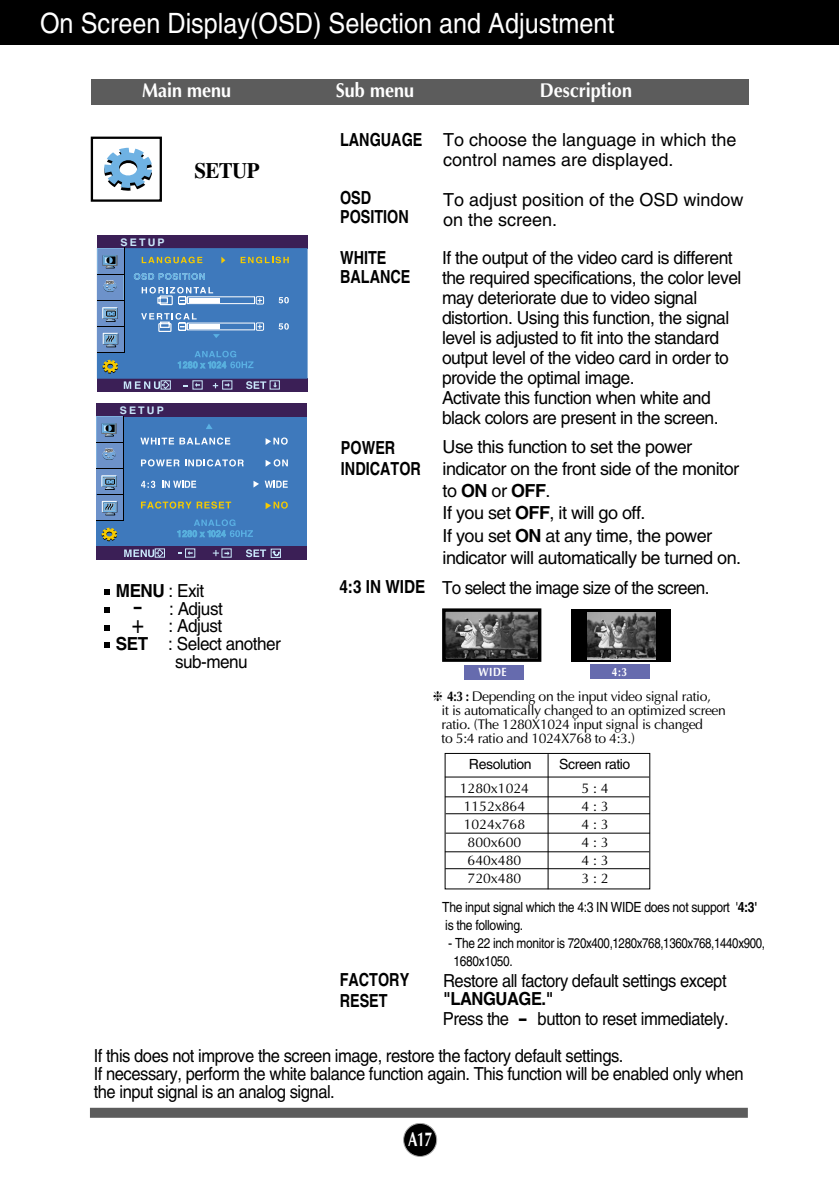
<style>
.page{position:relative;width:839px;height:1189px;background:#fff}
.page>*{position:absolute;margin:0;border:0;box-sizing:border-box;transform-origin:0 0}
.t1{font:28px "Helvetica";color:#fff;scale:.9 1}
.t2{font:28px "Arial";color:#000}
.t3{font:25.4px "Helvetica";color:#000;scale:1.25 1}
.t4{font:25.4px "Helvetica";color:#000;scale:.83 1}
.t5{font:700 22px "Times";letter-spacing:-.025em;color:#000;scale:.95 1}
.t6{font:700 20px "Optima";color:#fff;scale:.9 1}
.t7{font:700 20px "Optima";color:#fff;scale:.7 1}
.t8{font:18px/20px "Helvetica";letter-spacing:-.03em;color:#000}
.t9{font:18px/36.8px "Helvetica";letter-spacing:-.03em;color:#000;scale:.92 1}
.t10{font:18px/20px "Helvetica";color:#000}
.t11{font:18px "Helvetica";letter-spacing:-.03em;color:#000;scale:.95 1}
.t12{font:700 18px/19.2px "Helvetica";color:#000;scale:.8 1}
.t13{font:700 18px "Helvetica";letter-spacing:-.03em;color:#000;scale:.92 1}
.t14{font:14px/18px "Optima";letter-spacing:-.03em;color:#000;text-align:justify}
.t15{font:14px/18px "Helvetica";letter-spacing:-.03em;color:#000;scale:.87 1}
.t16{font:14px/18px "Helvetica";letter-spacing:-.03em;color:#000;scale:.9 1}
.t17{font:14px/18px "Optima";color:#000}
.t18{font:14px "Helvetica";letter-spacing:-.03em;color:#000}
.t19{font:700 12px "Optima";color:#fff;scale:.85 1}
.t20{font:700 10.4px "Helvetica";letter-spacing:.2em;color:#c9e7fa}
.s1{font-weight:700}
</style>
<div class="page">
<div style="left:0;top:0;width:839px;height:45px;background:#000"></div>
<div style="left:403px;top:1123px;width:33px;height:33px;background:#000;border-radius:50%"></div>
<div style="left:403px;top:1123px;width:34px;height:34px;border:2px solid #a5a5a5;border-radius:50%"></div>
<div style="left:97px;top:235px;width:210px;height:13px;background:#3b1f56"></div>
<svg style="left:97px;top:389px;width:210px;height:2px"></svg>
<svg style="left:97px;top:248px;width:210px;height:141px;background:#507fb7"></svg>
<div style="left:96px;top:416px;width:211px;height:131px;background:#3e79bc"></div>
<div style="left:96px;top:403px;width:211px;height:13px;background:#3b1f56"></div>
<div style="left:96px;top:546px;width:211px;height:13px;background:#3b1f56"></div>
<svg style="left:96px;top:460px;width:27px;height:8px"></svg>
<div style="left:97px;top:443px;width:25px;height:24px;background:#6d92ca"></div>
<div style="left:96px;top:468px;width:27px;height:26px;background:#6d92ca"></div>
<div style="left:96px;top:416px;width:27px;height:26px;background:#7fafdd"></div>
<div style="left:97px;top:417px;width:26px;height:25px;background:#6d92ca"></div>
<svg style="left:96px;top:442px;width:27px;height:18px"></svg>
<svg style="left:101px;top:423px;width:15px;height:13px"></svg>
<hr style="left:123px;top:416px;width:1px;height:104px;background:#000">
<hr style="left:123px;top:417px;width:1px;height:104px;background:#000">
<svg style="left:96px;top:468px;width:27px;height:1px"></svg>
<svg style="left:96px;top:476px;width:27px;height:45px"></svg>
<svg style="left:102px;top:528px;width:15px;height:13px"></svg>
<svg style="left:177px;top:519px;width:76px;height:18px"></svg>
<svg style="left:140px;top:437px;width:90px;height:8px"></svg>
<svg style="left:141px;top:459px;width:38px;height:7px"></svg>
<svg style="left:185px;top:459px;width:59px;height:7px"></svg>
<svg style="left:206px;top:424px;width:7px;height:5px"></svg>
<svg style="left:265px;top:437px;width:23px;height:8px"></svg>
<svg style="left:265px;top:459px;width:23px;height:8px"></svg>
<svg style="left:141px;top:501px;width:90px;height:7px"></svg>
<svg style="left:265px;top:501px;width:23px;height:8px"></svg>
<svg style="left:272px;top:550px;width:7px;height:6px"></svg>
<svg style="left:246px;top:549px;width:20px;height:8px"></svg>
<svg style="left:124px;top:548px;width:107px;height:9px"></svg>
<svg style="left:253px;top:481px;width:6px;height:6px"></svg>
<svg style="left:141px;top:481px;width:14px;height:7px"></svg>
<svg style="left:162px;top:481px;width:34px;height:7px"></svg>
<svg style="left:265px;top:481px;width:23px;height:7px"></svg>
<svg style="left:104px;top:148px;width:48px;height:43px"></svg>
<div style="left:91px;top:137px;width:71px;height:65px;border:2px solid #000"></div>
<svg style="left:104px;top:642px;width:6px;height:6px"></svg>
<svg style="left:104px;top:625px;width:6px;height:5px"></svg>
<svg style="left:104px;top:607px;width:6px;height:6px"></svg>
<svg style="left:104px;top:589px;width:6px;height:6px"></svg>
<div style="left:91px;top:79px;width:657px;height:26px;background:#5c5c5c"></div>
<div style="left:90px;top:1107px;width:658px;height:10px;background:#5c5c5c"></div>
<img style="left:446px;top:612px;width:91px;height:46px">
<div style="left:442px;top:608px;width:99px;height:54px;border:3px solid #000"></div>
<div style="left:571px;top:609px;width:100px;height:52px;background:#000"></div>
<img style="left:587px;top:612px;width:68px;height:47px">
<div style="left:464px;top:664px;width:59px;height:15px;background:#666bae"></div>
<div style="left:590px;top:664px;width:59px;height:15px;background:#666bae"></div>
<div style="left:444px;top:753px;width:206px;height:136px;border:1px solid #000"></div>
<hr style="left:445px;top:776px;width:204px;height:1px;background:#000">
<hr style="left:445px;top:796px;width:204px;height:1px;background:#000">
<hr style="left:446px;top:813px;width:204px;height:1px;background:#000">
<hr style="left:446px;top:832px;width:204px;height:1px;background:#000">
<hr style="left:445px;top:851px;width:204px;height:1px;background:#000">
<hr style="left:445px;top:868px;width:204px;height:1px;background:#000">
<hr style="left:547px;top:754px;width:1px;height:135px;background:#000">
<h1 class="t1" style="left:40px;top:13px;width:639px">On Screen Display(OSD) Selection and Adjustment</h1>
<p class="t6" style="left:142px;top:82px;width:100px">Main menu</p>
<p class="t6" style="left:336px;top:82px;width:88px">Sub menu</p>
<p class="t6" style="left:540px;top:82px;width:104px">Description</p>
<p class="t20" style="left:120px;top:238px;width:46px">SETUP</p>
<p class="t5" style="left:194px;top:163px;width:70px">SETUP</p>
<p class="t20" style="left:120px;top:406px;width:46px">SETUP</p>
<p class="t11" style="left:116px;top:584px;width:94px"><span class="s1">MENU</span> : Exit</p>
<p class="t11" style="left:169px;top:602px;width:58px">: Adjust</p>
<p class="t11" style="left:169px;top:619px;width:58px">: Adjust</p>
<p class="t11" style="left:116px;top:637px;width:175px"><span class="s1">SET</span> : Select another</p>
<p class="t11" style="left:175px;top:655px;width:78px">sub-menu</p>
<h2 class="t3" style="left:133px;top:596px;width:10px">-</h2>
<h2 class="t4" style="left:132px;top:614px;width:16px">+</h2>
<p class="t12" style="left:340px;top:132px;width:104px">LANGUAGE</p>
<p class="t12" style="left:340px;top:189px;width:88px">OSD<br>POSITION</p>
<p class="t12" style="left:340px;top:250px;width:89px">WHITE<br>BALANCE</p>
<p class="t12" style="left:341px;top:439px;width:101px;line-height:20.8px">POWER<br>INDICATOR</p>
<p class="t10" style="left:443px;top:131px;width:295px">To choose the language in which the control names are displayed.</p>
<p class="t10" style="left:443px;top:191px;width:302px">To adjust position of the OSD window on the screen.</p>
<p class="t8" style="left:442px;top:249px;width:301px">If the output of the video card is different the required specifications, the color level may deteriorate due to video signal distortion. Using this function, the signal level is adjusted to fit into the standard output level of the video card in order to provide the optimal image.<br>Activate this function when white and black colors are present in the screen.</p>
<p class="t8" style="left:442px;top:438px;width:300px;line-height:22px">Use this function to set the power indicator on the front side of the monitor to <span class="s1">ON</span> or <span class="s1">OFF</span>.<br>If you set <span class="s1">OFF</span>, it will go off.<br>If you set <span class="s1">ON</span> at any time, the power indicator will automatically be turned on.</p>
<p class="t11" style="left:339px;top:581px;width:391px"><span class="s1">4:3 IN WIDE</span> To select the image size of the screen.</p>
<p class="t19" style="left:478px;top:667px;width:35px">WIDE</p>
<p class="t19" style="left:611px;top:667px;width:20px">4:3</p>
<p class="t14" style="left:441px;top:690px;width:286px;line-height:14px;text-align:left;text-indent:-9px">❈ <span class="s1">4:3 :</span> Depending on the input video signal ratio,<br>it is automatically changed to an optimized screen ratio. (The 1280X1024 input signal is changed<br>to 5:4 ratio and 1024X768 to 4:3.)</p>
<p class="t18" style="left:469px;top:759px;width:64px">Resolution</p>
<p class="t18" style="left:559px;top:759px;width:73px">Screen ratio</p>
<p class="t17" style="left:460px;top:780px;width:71px">1280x1024<br>1152x864<br>1024x768<br>800x600<br>640x480<br>720x480</p>
<p class="t14" style="left:581px;top:780px;width:29px">5 : 4<br>4 : 3<br>4 : 3<br>4 : 3<br>4 : 3<br>3 : 2</p>
<p class="t12" style="left:340px;top:971px;width:88px;line-height:20.8px">FACTORY<br>RESET</p>
<p class="t15" style="left:442px;top:899px;width:363px">The input signal which the 4:3 IN WIDE does not support '<span class="s1">4:3' </span>is the following.</p>
<p class="t16" style="left:453px;top:935px;width:348px;text-indent:-5px">- The 22 inch monitor is 720x400,1280x768,1360x768,1440x900,<br>1680x1050.</p>
<p class="t9" style="left:443px;top:964px;width:310px">Restore all factory default settings except</p>
<p class="t13" style="left:443px;top:992px;width:122px">"LANGUAGE."</p>
<p class="t9" style="left:94px;top:1002px;width:691px;text-indent:444px">button to reset immediately.<br>If this does not improve the screen image, restore the factory default settings.</p>
<p class="t9" style="left:94px;top:1066px;width:708px;line-height:18px">If necessary, perform the white balance function again. This function will be enabled only when the input signal is an analog signal.</p>
<p class="t9" style="left:443px;top:1002px;width:74px">Press the</p>
<h1 class="t2" style="left:518px;top:1007px;width:11px">-</h1>
<p class="t7" style="left:408px;top:1131px;width:36px">A17</p>
</div>
